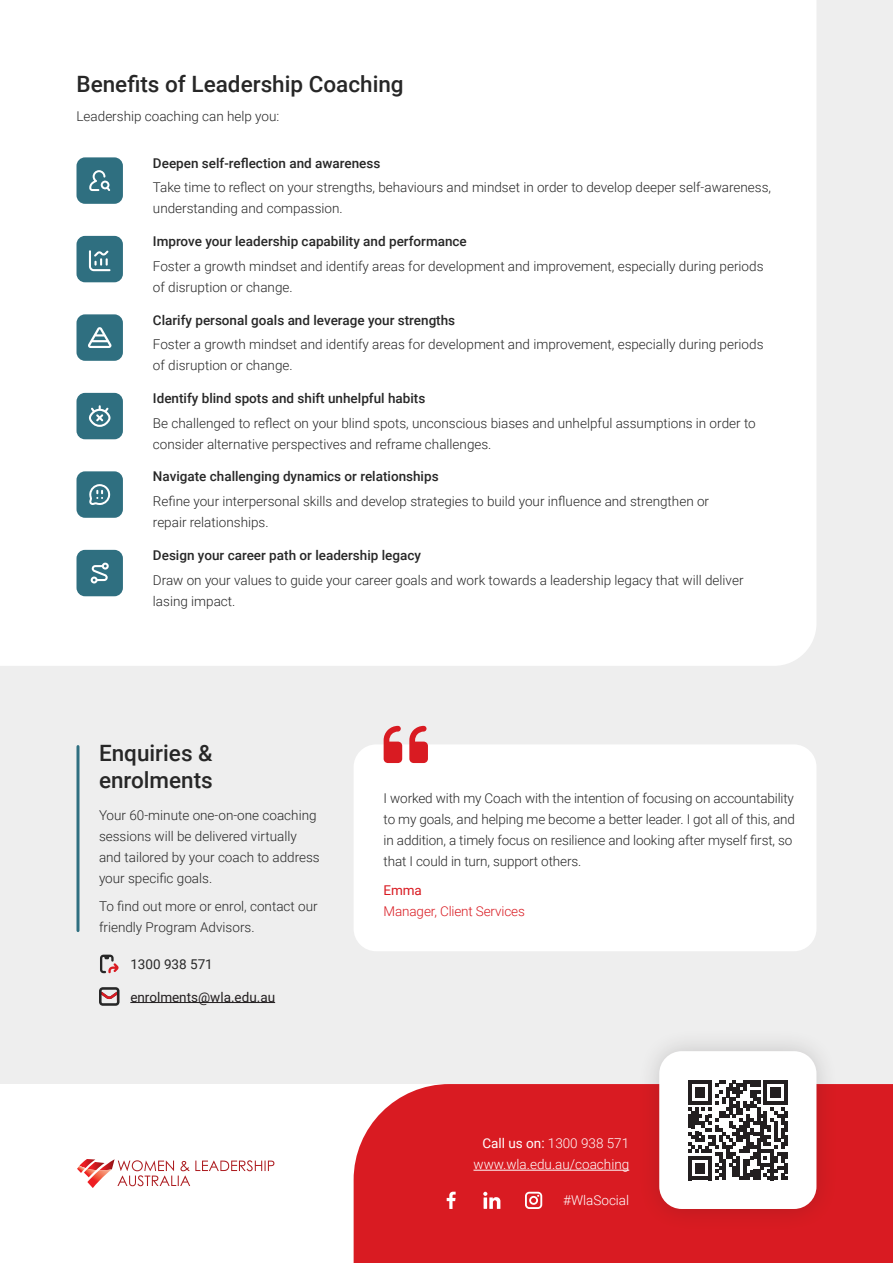
<style>
.page{position:relative;width:893px;height:1263px;background:#eee}
.page>*{position:absolute;margin:0;border:0;box-sizing:border-box;transform-origin:0 0}
.t1{font:500 22.5px/27px "Roboto";color:#272727}
.t2{font:300 13.5px/21px "Roboto";color:#272727}
.t3{font:500 13.5px "Roboto";color:#272727}
.Paragraph{font:300 13.5px/21px "Roboto";color:#fff;text-align:right}
.t4{font:300 13.5px/21px "Roboto";letter-spacing:-.01em;color:#d91b22}
.t5{font:13.5px "Roboto";color:#231f20}
.Body{font:300 13.5px "Roboto";color:#fff}
.t6{font:13.5px "Roboto";color:#272727}
.s1{font-weight:400}
</style>
<div class="page">
<div style="left:0;top:1084px;width:893px;height:179px;background:#fff"></div>
<div style="left:354px;top:1084px;width:539px;height:179px;background:#d91b22"></div>
<hr style="left:473px;top:1170px;width:156px;height:1px;background:#fff">
<svg style="left:525px;top:1192px;width:17px;height:17px"></svg>
<svg style="left:447px;top:1192px;width:9px;height:17px"></svg>
<svg style="left:483px;top:1192px;width:17px;height:17px"></svg>
<svg style="left:77px;top:1159px;width:197px;height:29px"></svg>
<hr style="left:130px;top:1002px;width:145px;height:1px;background:#231f20">
<svg style="left:99px;top:987px;width:21px;height:19px"></svg>
<svg style="left:100px;top:955px;width:19px;height:18px"></svg>
<svg style="left:76px;top:746px;width:4px;height:185px"></svg>
<div style="left:354px;top:744px;width:462px;height:207px;background:#fff;border-radius:22px"></div>
<svg style="left:384px;top:726px;width:44px;height:37px"></svg>
<div style="left:636px;top:1028px;width:203px;height:204px;background:#231f20;opacity:.2"></div>
<div style="left:659px;top:1051px;width:157px;height:158px;background:#fff;border-radius:22px"></div>
<svg style="left:688px;top:1080px;width:100px;height:100px"></svg>
<div style="left:0;top:0;width:816px;height:666px;background:#fff"></div>
<div style="left:77px;top:157px;width:46px;height:47px;background:#2f6f80;border-radius:9px"></div>
<div style="left:77px;top:236px;width:46px;height:46px;background:#2f6f80;border-radius:9px"></div>
<div style="left:77px;top:314px;width:46px;height:47px;background:#2f6f80;border-radius:9px"></div>
<div style="left:77px;top:393px;width:46px;height:46px;background:#2f6f80;border-radius:9px"></div>
<div style="left:77px;top:471px;width:46px;height:47px;background:#2f6f80;border-radius:9px"></div>
<div style="left:77px;top:550px;width:46px;height:46px;background:#2f6f80;border-radius:9px"></div>
<svg style="left:89px;top:170px;width:21px;height:21px"></svg>
<svg style="left:89px;top:250px;width:21px;height:21px"></svg>
<svg style="left:89px;top:484px;width:21px;height:21px"></svg>
<svg style="left:89px;top:405px;width:21px;height:22px"></svg>
<svg style="left:88px;top:327px;width:23px;height:21px"></svg>
<svg style="left:90px;top:562px;width:19px;height:22px"></svg>
<p class="t1" style="left:76px;top:70px;width:329px">Benefits of Leadership Coaching</p>
<p class="t2" style="left:76px;top:106px;width:204px">Leadership coaching can help you:</p>
<p class="t3" style="left:153px;top:153px;width:229px">Deepen self-reflection and awareness</p>
<p class="t2" style="left:153px;top:177px;width:620px">Take time to reflect on your strengths, behaviours and mindset in order to develop deeper self-awareness, understanding and compassion.</p>
<p class="t3" style="left:153px;top:232px;width:315px">Improve your leadership capability and performance</p>
<p class="t2" style="left:153px;top:255px;width:612px">Foster a growth mindset and identify areas for development and improvement, especially during periods of disruption or change.</p>
<p class="t3" style="left:153px;top:310px;width:304px">Clarify personal goals and leverage your strengths</p>
<p class="t2" style="left:153px;top:334px;width:612px">Foster a growth mindset and identify areas for development and improvement, especially during periods of disruption or change.</p>
<p class="t3" style="left:153px;top:389px;width:274px">Identify blind spots and shift unhelpful habits</p>
<p class="t2" style="left:153px;top:412px;width:604px">Be challenged to reflect on your blind spots, unconscious biases and unhelpful assumptions in order to consider alternative perspectives and reframe challenges.</p>
<p class="t3" style="left:153px;top:467px;width:287px">Navigate challenging dynamics or relationships</p>
<p class="t2" style="left:153px;top:490px;width:558px">Refine your interpersonal skills and develop strategies to build your influence and strengthen or repair relationships.</p>
<p class="t3" style="left:153px;top:546px;width:270px">Design your career path or leadership legacy</p>
<p class="t2" style="left:153px;top:569px;width:592px">Draw on your values to guide your career goals and work towards a leadership legacy that will deliver lasing impact.</p>
<p class="t1" style="left:99px;top:739px;width:115px">Enquiries &amp; enrolments</p>
<p class="t2" style="left:99px;top:804px;width:222px">Your 60-minute one-on-one coaching sessions will be delivered virtually and tailored by your coach to address your specific goals.</p>
<p class="t2" style="left:99px;top:895px;width:220px">To find out more or enrol, contact our friendly Program Advisors.</p>
<p class="t6" style="left:130px;top:955px;width:84px">1300 938 571</p>
<p class="t5" style="left:130px;top:987px;width:146px">enrolments@wla.edu.au</p>
<p class="t2" style="left:384px;top:787px;width:413px">I worked with my Coach with the intention of focusing on accountability to my goals, and helping me become a better leader. I got all of this, and in addition, a timely focus on resilience and looking after myself first, so that I could in turn, support others.</p>
<p class="t4" style="left:384px;top:879px;width:143px"><span class="s1">Emma<br></span>Manager, Client Services</p>
<p class="Paragraph" style="left:473px;top:1132px;width:157px"><span class="s1">Call us on:</span> 1300 938 571 www.wla.edu.au/coaching</p>
<p class="Body" style="left:563px;top:1191px;width:68px">#WlaSocial</p>
</div>
